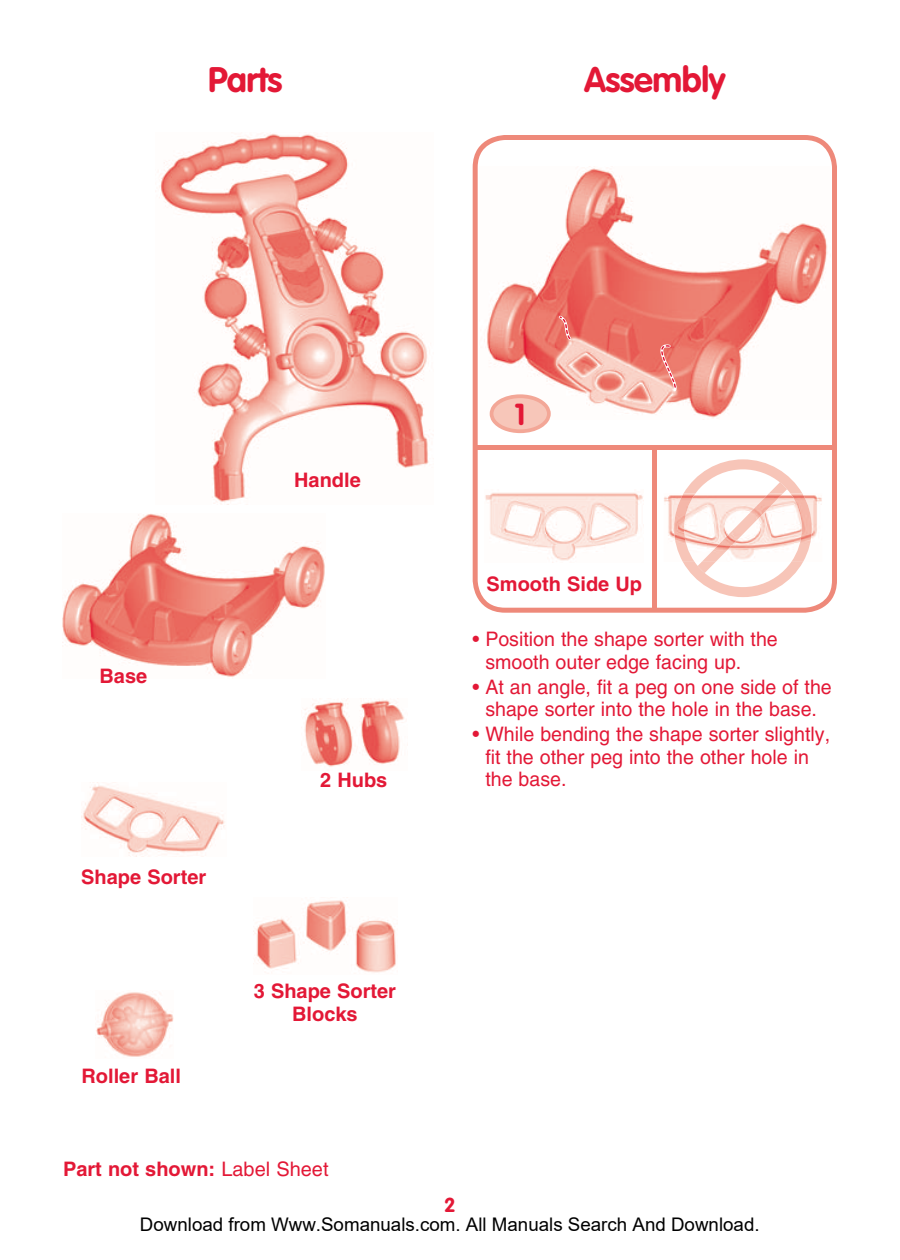
<style>
.page{position:relative;width:900px;height:1260px;background:#fff}
.page>*{position:absolute;margin:0;border:0;box-sizing:border-box;transform-origin:0 0}
.t1{font:700 35px "VAG Rounded Std";letter-spacing:-.015em;color:#e31836}
.t2{font:700 30px "VAG Rounded Std";color:#e31836}
.t3{font:20px/22.5px "Helvetica LT Std";color:#e31836}
.t4{font:700 20px/22.5px "Helvetica LT Std";color:#e31836;text-align:center}
.t5{font:700 20px "VAG Rounded Std";color:#e31836}
.t6{font:18.75px "Arial";color:#000}
.s1{font-weight:400}
</style>
<div class="page">
<img style="left:62px;top:513px;width:263px;height:164px">
<img style="left:155px;top:134px;width:278px;height:370px">
<img style="left:304px;top:699px;width:100px;height:68px">
<img style="left:253px;top:900px;width:143px;height:73px">
<img style="left:96px;top:992px;width:78px;height:65px">
<img style="left:81px;top:782px;width:144px;height:75px">
<svg style="left:473px;top:135px;width:364px;height:478px"></svg>
<svg style="left:490px;top:394px;width:61px;height:39px"></svg>
<div style="left:475px;top:445px;width:358px;height:5px;background:#ee897a"></div>
<img style="left:485px;top:490px;width:158px;height:73px">
<img style="left:664px;top:493px;width:158px;height:69px">
<div style="left:652px;top:448px;width:5px;height:161px;background:#ee897a"></div>
<img style="left:674px;top:493px;width:138px;height:69px">
<svg style="left:683px;top:459px;width:120px;height:138px"></svg>
<h1 class="t1" style="left:208px;top:63px;width:76px">Parts</h1>
<h1 class="t1" style="left:584px;top:63px;width:143px">Assembly</h1>
<p class="t4" style="left:294px;top:471px;width:68px">Handle</p>
<p class="t4" style="left:99px;top:667px;width:49px">Base</p>
<p class="t4" style="left:81px;top:868px;width:127px">Shape Sorter</p>
<p class="t4" style="left:82px;top:1067px;width:101px">Roller Ball</p>
<p class="t4" style="left:320px;top:771px;width:69px">2 Hubs</p>
<p class="t4" style="left:254px;top:982px;width:144px">3 Shape Sorter<br>Blocks</p>
<p class="t4" style="left:63px;top:1160px;width:267px">Part not shown: <span class="s1">Label Sheet</span></p>
<h2 class="t2" style="left:514px;top:400px;width:13px">1</h2>
<p class="t4" style="left:487px;top:575px;width:157px">Smooth Side Up</p>
<p class="t3" style="left:485px;top:630px;width:294px;text-indent:-13px">• Position the shape sorter with the smooth outer edge facing up.</p>
<p class="t3" style="left:472px;top:678px;width:361px;text-align:center">• At an angle, fit a peg on one side of the shape sorter into the hole in the base.</p>
<p class="t3" style="left:485px;top:725px;width:346px;text-indent:-13px">• While bending the shape sorter slightly, fit the other peg into the other hole in the base.</p>
<p class="t5" style="left:444px;top:1196px;width:13px">2</p>
<p class="t6" style="left:140px;top:1214px;width:621px">Download from Www.Somanuals.com. All Manuals Search And Download.</p>
</div>
